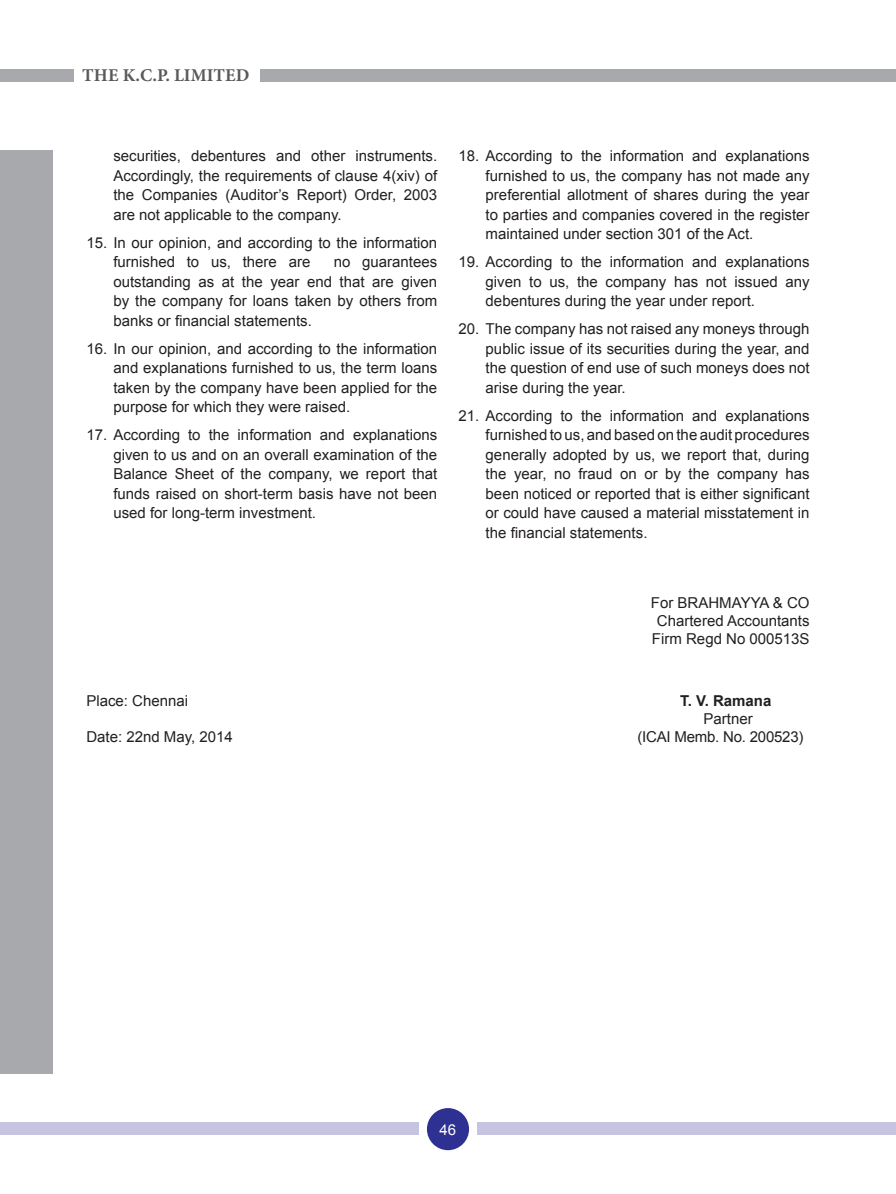
<style>
.page{position:relative;width:896px;height:1194px;background:#fff}
.page>*{position:absolute;margin:0;border:0;box-sizing:border-box;transform-origin:0 0}
.t1{font:700 18px "Minion Pro";color:#58595b}
.t2{font:15px/19.5px "Arial";color:#231f20;text-align:justify}
.t3{font:700 15px "Arial";color:#231f20}
.t4{font:15px "Arial";color:#fff}
</style>
<div class="page">
<div style="left:0;top:150px;width:52px;height:923px;background:#a7a9ac"></div>
<div style="left:427px;top:1107px;width:42px;height:42px;background:#2e3092;border-radius:50%"></div>
<div style="left:477px;top:1121px;width:417px;height:13px;background:#c7c4e2"></div>
<div style="left:0;top:1121px;width:418px;height:13px;background:#c7c4e2"></div>
<svg style="left:894px;top:1122px;width:1px;height:12px"></svg>
<div style="left:0;top:69px;width:74px;height:13px;background:#a7a9ac"></div>
<div style="left:260px;top:69px;width:634px;height:13px;background:#a7a9ac"></div>
<svg style="left:894px;top:69px;width:1px;height:13px"></svg>
<p class="t1" style="left:82px;top:65px;width:168px">THE K.C.P. LIMITED</p>
<p class="t2" style="left:113px;top:146px;width:325px">securities, debentures and other instruments.<br>Accordingly, the requirements of clause 4(xiv) of the Companies (Auditor’s Report) Order, 2003 are not applicable to the company.</p>
<p class="t2" style="left:113px;top:233px;width:325px;text-indent:-27px">15. In our opinion, and according to the information furnished to us, there are</p>
<p class="t2" style="left:113px;top:252px;width:325px;text-indent:220px">no guarantees outstanding as at the year end that are given by the company for loans taken by others from banks or financial statements.</p>
<p class="t2" style="left:113px;top:339px;width:325px;text-indent:-27px">16. In our opinion, and according to the information and explanations furnished to us, the term loans taken by the company have been applied for the purpose for which they were raised.</p>
<p class="t2" style="left:113px;top:425px;width:325px;text-indent:-27px">17. According to the information and explanations given to us and on an overall examination of the Balance Sheet of the company, we report that funds raised on short-term basis have not been used for long-term investment.</p>
<p class="t2" style="left:485px;top:146px;width:325px;text-indent:-27px">18. According to the information and explanations furnished to us, the company has not made any preferential allotment of shares during the year to parties and companies covered in the register maintained under section 301 of the Act.</p>
<p class="t2" style="left:485px;top:252px;width:325px;text-indent:-27px">19. According to the information and explanations given to us, the company has not issued any debentures during the year under report.</p>
<p class="t2" style="left:485px;top:319px;width:325px;text-indent:-27px">20. The company has not raised any moneys through public issue of its securities during the year, and the question of end use of such moneys does not arise during the year.</p>
<p class="t2" style="left:485px;top:406px;width:325px;text-indent:-27px">21. According to the information and explanations furnished to us, and based on the audit procedures generally adopted by us, we report that, during the year, no fraud on or by the company has been noticed or reported that is either significant or could have caused a material misstatement in the financial statements.</p>
<p class="t2" style="left:650px;top:593px;width:160px;line-height:18px;text-align:center">For BRAHMAYYA &amp; CO<br>Chartered Accountants<br>Firm Regd No 000513S</p>
<p class="t2" style="left:86px;top:690px;width:103px">Place: Chennai</p>
<p class="t3" style="left:680px;top:691px;width:93px">T. V. Ramana</p>
<p class="t2" style="left:703px;top:708px;width:51px">Partner</p>
<p class="t2" style="left:86px;top:726px;width:148px">Date: 22nd May, 2014</p>
<p class="t2" style="left:637px;top:726px;width:167px">(ICAI Memb. No. 200523)</p>
<p class="t4" style="left:439px;top:1120px;width:18px">46</p>
</div>
